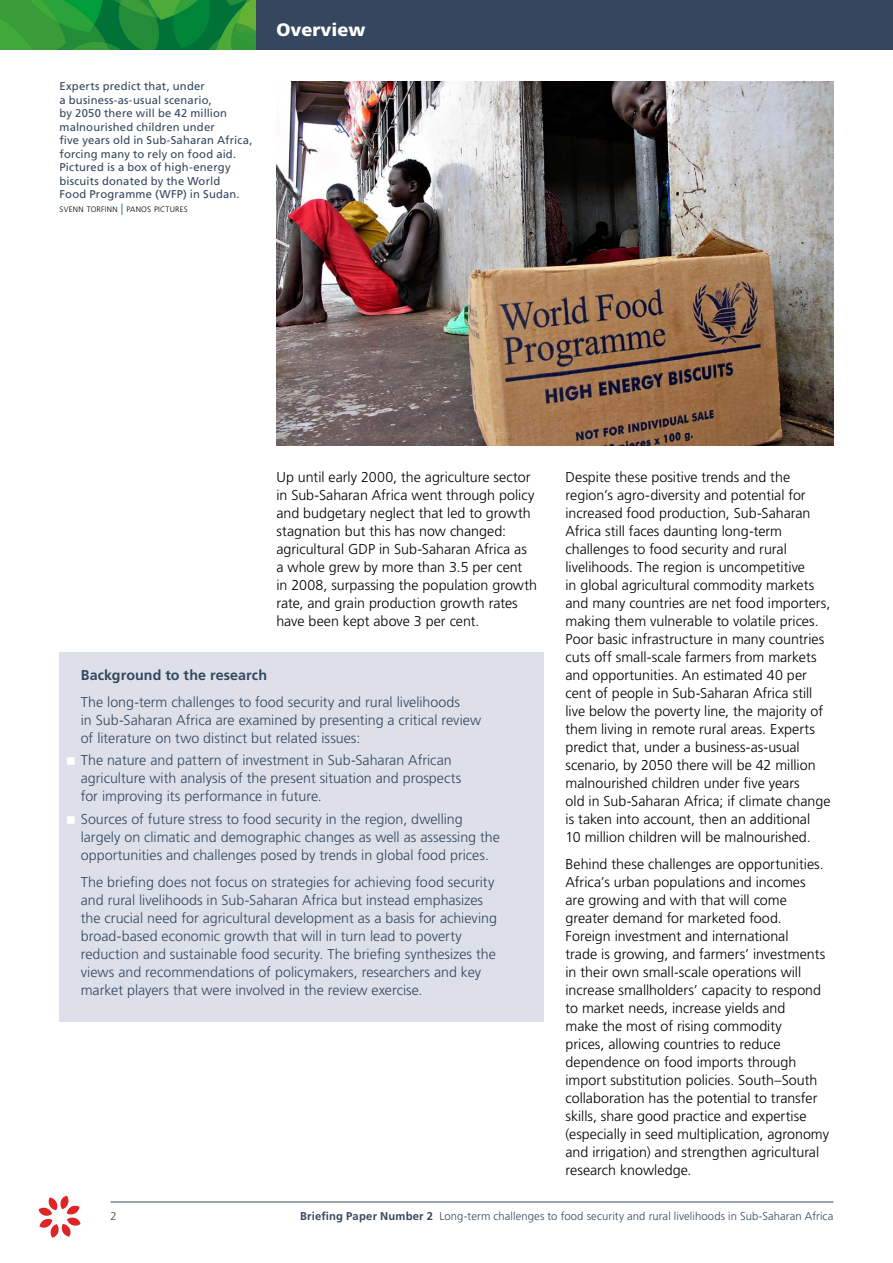
<style>
.page{position:relative;width:893px;height:1263px;background:#fff}
.page>*{position:absolute;margin:0;border:0;box-sizing:border-box;transform-origin:0 0}
.t1{font:900 18px "Frutiger LT Std";color:#fff}
.t2{font:300 14.25px/18px "Frutiger LT Std";color:#000}
.t3{font:300 14.25px/18px "Frutiger LT Std";color:#35475e}
.t4{font:700 14.25px "Frutiger LT Std";letter-spacing:.01em;color:#35475e}
.t5{font:11.25px/13.5px "Frutiger LT Std";letter-spacing:.015em;color:#35475e}
.t6{font:300 11.25px "Frutiger LT Std";letter-spacing:.01em;color:#35475e}
.t7{font:300 7.8px "Frutiger LT Std";letter-spacing:.03em;color:#000}
.s1{font-size:11.25px;color:#007438}
.s2{font-weight:700}
</style>
<div class="page">
<div style="left:255px;top:0;width:638px;height:50px;background:#35475e"></div>
<div style="left:60px;top:653px;width:484px;height:369px;background:#dde0e9"></div>
<img style="left:276px;top:81px;width:557px;height:365px">
<svg style="left:0;top:0;width:255px;height:50px;background:#229038"></svg>
<hr style="left:111px;top:1202px;width:722px;height:1px;background:#35475e">
<svg style="left:39px;top:1196px;width:41px;height:42px"></svg>
<svg style="left:67px;top:758px;width:8px;height:7px"></svg>
<svg style="left:67px;top:816px;width:8px;height:8px"></svg>
<p class="t5" style="left:60px;top:79px;width:194px">Experts predict that, under<br>a business-as-usual scenario,<br>by 2050 there will be 42 million malnourished children under<br>five years old in Sub-Saharan Africa, forcing many to rely on food aid.<br>Pictured is a box of high-energy biscuits donated by the World<br>Food Programme (WFP) in Sudan.</p>
<p class="t7" style="left:60px;top:204px;width:130px">SVENN TORFINN <span class="s1">|</span> PANOS PICTURES</p>
<p class="t1" style="left:276px;top:19px;width:90px">Overview</p>
<p class="t2" style="left:276px;top:468px;width:262px">Up until early 2000, the agriculture sector in Sub-Saharan Africa went through policy and budgetary neglect that led to growth stagnation but this has now changed: agricultural GDP in Sub-Saharan Africa as a whole grew by more than 3.5 per cent<br>in 2008, surpassing the population growth rate, and grain production growth rates have been kept above 3 per cent.</p>
<p class="t2" style="left:566px;top:468px;width:267px">Despite these positive trends and the region’s agro-diversity and potential for increased food production, Sub-Saharan Africa still faces daunting long-term challenges to food security and rural livelihoods. The region is uncompetitive<br>in global agricultural commodity markets and many countries are net food importers, making them vulnerable to volatile prices.<br>Poor basic infrastructure in many countries cuts off small-scale farmers from markets and opportunities. An estimated 40 per cent of people in Sub-Saharan Africa still live below the poverty line, the majority of them living in remote rural areas. Experts predict that, under a business-as-usual scenario, by 2050 there will be 42 million malnourished children under five years<br>old in Sub-Saharan Africa; if climate change is taken into account, then an additional<br>10 million children will be malnourished.</p>
<p class="t2" style="left:566px;top:855px;width:265px">Behind these challenges are opportunities.<br>Africa’s urban populations and incomes<br>are growing and with that will come greater demand for marketed food.<br>Foreign investment and international<br>trade is growing, and farmers’ investments in their own small-scale operations will increase smallholders’ capacity to respond to market needs, increase yields and<br>make the most of rising commodity<br>prices, allowing countries to reduce dependence on food imports through import substitution policies. South–South collaboration has the potential to transfer skills, share good practice and expertise (especially in seed multiplication, agronomy and irrigation) and strengthen agricultural research knowledge.</p>
<p class="t4" style="left:81px;top:666px;width:188px">Background to the research</p>
<p class="t3" style="left:81px;top:693px;width:402px">The long-term challenges to food security and rural livelihoods<br>in Sub-Saharan Africa are examined by presenting a critical review of literature on two distinct but related issues:</p>
<p class="t3" style="left:81px;top:751px;width:382px">The nature and pattern of investment in Sub-Saharan African agriculture with analysis of the present situation and prospects for improving its performance in future.</p>
<p class="t3" style="left:81px;top:810px;width:421px">Sources of future stress to food security in the region, dwelling largely on climatic and demographic changes as well as assessing the opportunities and challenges posed by trends in global food prices.</p>
<p class="t3" style="left:81px;top:873px;width:418px">The briefing does not focus on strategies for achieving food security and rural livelihoods in Sub-Saharan Africa but instead emphasizes the crucial need for agricultural development as a basis for achieving broad-based economic growth that will in turn lead to poverty reduction and sustainable food security. The briefing synthesizes the views and recommendations of policymakers, researchers and key market players that were involved in the review exercise.</p>
<p class="t6" style="left:111px;top:1209px;width:8px">2</p>
<p class="t6" style="left:300px;top:1209px;width:535px"><span class="s2">Briefing Paper Number 2</span> Long-term challenges to food security and rural livelihoods in Sub-Saharan Africa</p>
</div>
